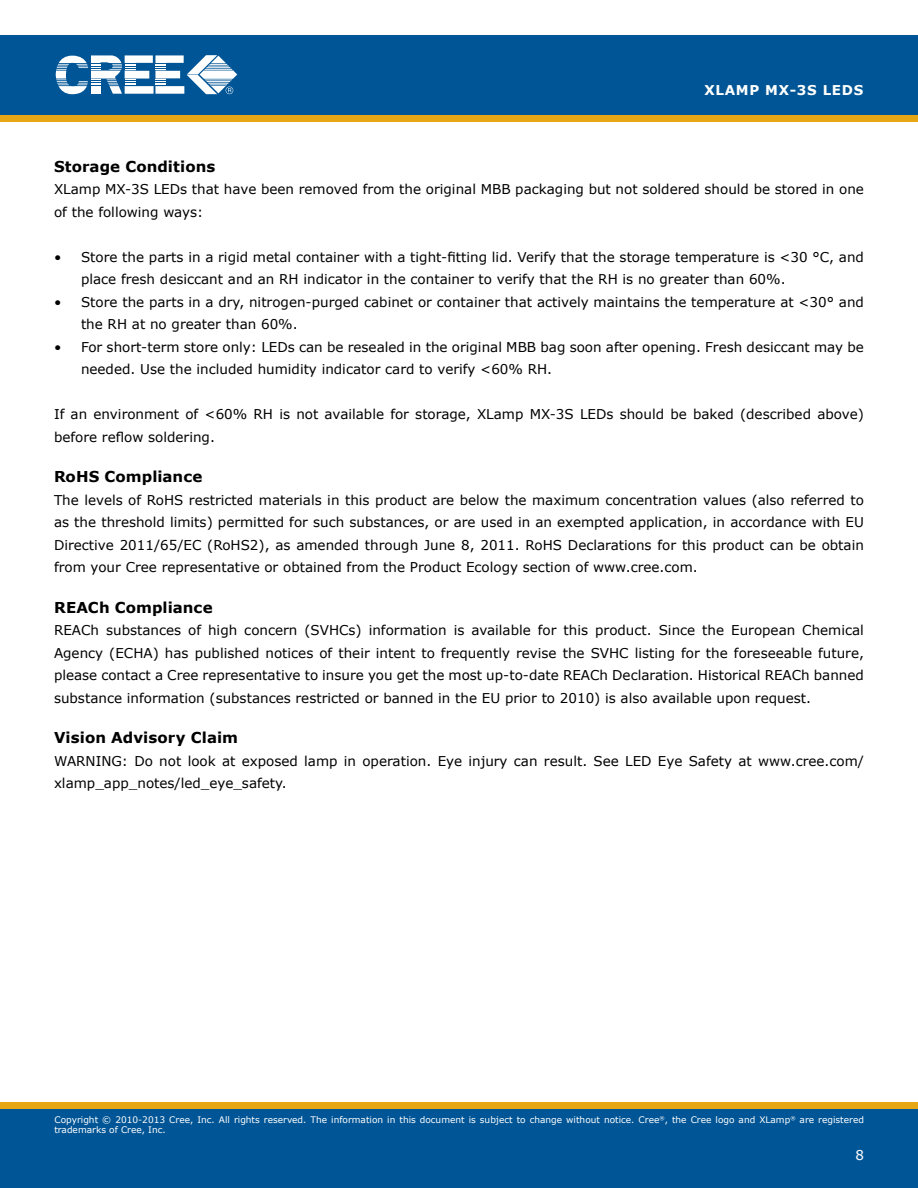
<style>
.page{position:relative;width:918px;height:1188px;background:#fff}
.page>*{position:absolute;margin:0;border:0;box-sizing:border-box;transform-origin:0 0}
.t1{font:700 15px "Verdana";color:#000}
.t2{font:13.5px/22.5px "Verdana";color:#000}
.t3{font:700 13.5px "Verdana";letter-spacing:.05em;color:#fffffe}
.t4{font:13.5px "Verdana";color:#fff}
.t5{font:9px/10.8px "Verdana";color:#fff}
</style>
<div class="page">
<div style="left:0;top:115px;width:918px;height:7px;background:#e7a614"></div>
<div style="left:0;top:35px;width:918px;height:80px;background:#005596"></div>
<svg style="left:56px;top:55px;width:181px;height:39px"></svg>
<div style="left:0;top:1108px;width:918px;height:80px;background:#005596"></div>
<div style="left:0;top:1102px;width:918px;height:6px;background:#e7a614"></div>
<p class="t3" style="left:705px;top:82px;width:160px">xlamp mx-3s Leds</p>
<p class="t1" style="left:54px;top:157px;width:163px">Storage Conditions</p>
<p class="t2" style="left:54px;top:178px;width:812px">XLamp MX-3S LEDs that have been removed from the original MBB packaging but not soldered should be stored in one of the following ways:</p>
<p class="t2" style="left:81px;top:245px;width:784px;text-indent:-27px">• Store the parts in a rigid metal container with a tight-fitting lid. Verify that the storage temperature is &lt;30 °C, and place fresh desiccant and an RH indicator in the container to verify that the RH is no greater than 60%.</p>
<p class="t2" style="left:81px;top:290px;width:785px;text-indent:-27px">• Store the parts in a dry, nitrogen-purged cabinet or container that actively maintains the temperature at &lt;30° and the RH at no greater than 60%.</p>
<p class="t2" style="left:81px;top:335px;width:784px;text-indent:-27px">• For short-term store only: LEDs can be resealed in the original MBB bag soon after opening. Fresh desiccant may be needed. Use the included humidity indicator card to verify &lt;60% RH.</p>
<p class="t2" style="left:54px;top:403px;width:812px">If an environment of &lt;60% RH is not available for storage, XLamp MX-3S LEDs should be baked (described above) before reflow soldering.</p>
<p class="t1" style="left:54px;top:467px;width:150px">RoHS Compliance</p>
<p class="t2" style="left:54px;top:488px;width:811px;text-align:justify">The levels of RoHS restricted materials in this product are below the maximum concentration values (also referred to as the threshold limits) permitted for such substances, or are used in an exempted application, in accordance with EU Directive 2011/65/EC (RoHS2), as amended through June 8, 2011. RoHS Declarations for this product can be obtain from your Cree representative or obtained from the Product Ecology section of www.cree.com.</p>
<p class="t1" style="left:54px;top:598px;width:12px">REAC</p>
<p class="t1" style="left:99px;top:598px;width:115px">h Compliance</p>
<p class="t2" style="left:54px;top:619px;width:812px;text-align:justify">REACh substances of high concern (SVHCs) information is available for this product. Since the European Chemical Agency (ECHA) has published notices of their intent to frequently revise the SVHC listing for the foreseeable future, please contact a Cree representative to insure you get the most up-to-date REACh Declaration. Historical REACh banned substance information (substances restricted or banned in the EU prior to 2010) is also available upon request.</p>
<p class="t1" style="left:54px;top:728px;width:185px">Vision Advisory Claim</p>
<p class="t2" style="left:54px;top:749px;width:812px">WARNING: Do not look at exposed lamp in operation. Eye injury can result. See LED Eye Safety at www.cree.com/ xlamp_app_notes/led_eye_safety.</p>
<p class="t5" style="left:54px;top:1114px;width:811px">Copyright © 2010-2013 Cree, Inc. All rights reserved. The information in this document is subject to change without notice. Cree<sup>®</sup>, the Cree logo and XLamp<sup>®</sup> are registered trademarks of Cree, Inc.</p>
<p class="t5" style="left:114px;top:1115px;width:752px">2010 Cree, Inc. All rights reserved. The information in his document is subject to change without no ice. Cree, the Cr e logo and XLamp are registered tradema ks</p>
<p class="t5" style="left:54px;top:1125px;width:58px">of Cree, Inc.</p>
<p class="t4" style="left:855px;top:1146px;width:10px">8</p>
</div>
